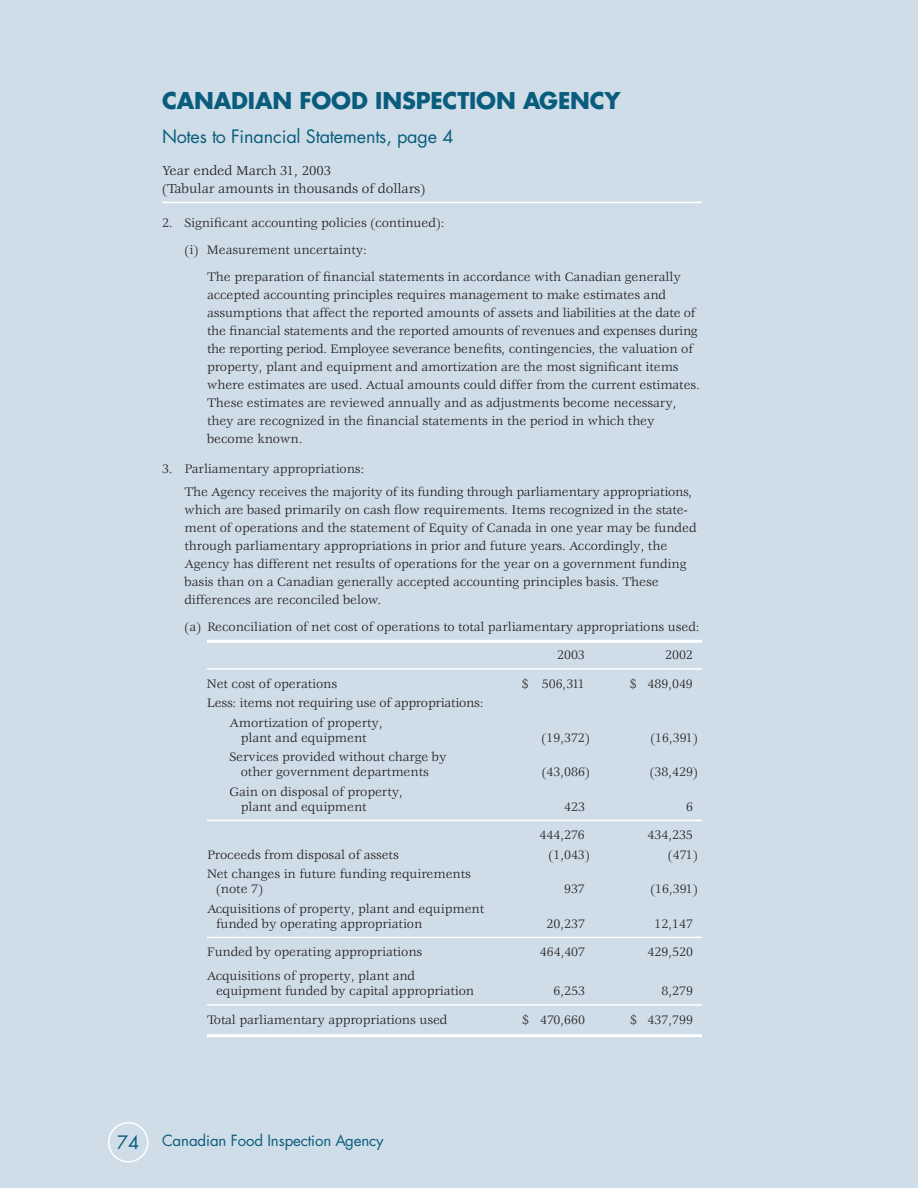
<style>
.page{position:relative;width:918px;height:1188px;background:#cfdde8}
.page>*{position:absolute;margin:0;border:0;box-sizing:border-box;transform-origin:0 0}
.t1{font:700 22.5px "Futura";letter-spacing:-.005em;color:#0a5c7d}
.t2{font:18px "Futura";letter-spacing:-.005em;color:#0a5c7d}
.t3{font:15px "Futura";letter-spacing:-.005em;color:#0a5c7d}
.t4{font:14.25px/18px "Veljovic";letter-spacing:-.005em;color:#231f20}
.t5{font:13.5px/18px "Veljovic";letter-spacing:-.005em;color:#231f20}
</style>
<div class="page">
<hr style="left:162px;top:202px;width:540px;height:1px;background:#fff">
<hr style="left:207px;top:640px;width:495px;height:3px;background:#fff">
<hr style="left:207px;top:668px;width:495px;height:2px;background:#fff">
<hr style="left:207px;top:820px;width:495px;height:1px;background:#fff">
<hr style="left:207px;top:937px;width:495px;height:1px;background:#fff">
<hr style="left:207px;top:1004px;width:495px;height:2px;background:#fff">
<hr style="left:207px;top:1034px;width:495px;height:3px;background:#fff">
<svg style="left:108px;top:1122px;width:40px;height:41px"></svg>
<h1 class="t1" style="left:162px;top:90px;width:460px">CANADIAN FOOD INSPECTION AGENCY</h1>
<h2 class="t2" style="left:162px;top:128px;width:293px">Notes to Financial Statements, page 4</h2>
<p class="t4" style="left:162px;top:162px;width:265px">Year ended March 31, 2003<br>(Tabular amounts in thousands of dollars)</p>
<p class="t5" style="left:185px;top:210px;width:262px;line-height:27px;text-indent:-23px">2. Significant accounting policies (continued): (i) Measurement uncertainty:</p>
<p class="t5" style="left:207px;top:269px;width:494px">The preparation of financial statements in accordance with Canadian generally accepted accounting principles requires management to make estimates and assumptions that affect the reported amounts of assets and liabilities at the date of the financial statements and the reported amounts of revenues and expenses during the reporting period. Employee severance benefits, contingencies, the valuation of property, plant and equipment and amortization are the most significant items where estimates are used. Actual amounts could differ from the current estimates.<br>These estimates are reviewed annually and as adjustments become necessary, they are recognized in the financial statements in the period in which they become known.</p>
<p class="t5" style="left:185px;top:459px;width:509px;line-height:22.5px;text-indent:-23px">3. Parliamentary appropriations:<br>The Agency receives the majority of its funding through parliamentary appropriations,</p>
<p class="t5" style="left:185px;top:501px;width:514px">which are based primarily on cash flow requirements. Items recognized in the state&shy;ment of operations and the statement of Equity of Canada in one year may be funded through parliamentary appropriations in prior and future years. Accordingly, the Agency has different net results of operations for the year on a government funding basis than on a Canadian generally accepted accounting principles basis. These differences are reconciled below.</p>
<p class="t5" style="left:557px;top:613px;width:144px;line-height:28.5px;text-indent:-373px">(a) Reconciliation of net cost of operations to total parliamentary appropriations used:<br>2003</p>
<p class="t5" style="left:665px;top:647px;width:29px">2002</p>
<p class="t5" style="left:207px;top:675px;width:132px">Net cost of operations</p>
<p class="t5" style="left:522px;top:675px;width:65px">$ 506,311</p>
<p class="t5" style="left:630px;top:675px;width:65px">$ 489,049</p>
<p class="t5" style="left:229px;top:694px;width:256px;line-height:19.5px;text-indent:-23px">Less: items not requiring use of appropriations:<br>Amortization of property,</p>
<p class="t5" style="left:241px;top:729px;width:127px">plant and equipment</p>
<p class="t5" style="left:542px;top:729px;width:50px">(19,372)</p>
<p class="t5" style="left:650px;top:729px;width:49px">(16,391)</p>
<p class="t5" style="left:229px;top:750px;width:219px;line-height:15px;text-align:center">Services provided without charge by other government departments</p>
<p class="t5" style="left:542px;top:764px;width:50px">(43,086)</p>
<p class="t5" style="left:650px;top:764px;width:50px">(38,429)</p>
<p class="t5" style="left:241px;top:785px;width:164px;line-height:15px;text-indent:-11px">Gain on disposal of property, plant and equipment</p>
<p class="t5" style="left:564px;top:798px;width:22px">423</p>
<p class="t5" style="left:686px;top:798px;width:9px">6</p>
<p class="t5" style="left:540px;top:827px;width:47px">444,276</p>
<p class="t5" style="left:648px;top:827px;width:47px">434,235</p>
<p class="t5" style="left:207px;top:846px;width:193px">Proceeds from disposal of assets</p>
<p class="t5" style="left:549px;top:846px;width:43px">(1,043)</p>
<p class="t5" style="left:668px;top:846px;width:31px">(471)</p>
<p class="t5" style="left:216px;top:867px;width:257px;line-height:15px;text-indent:-9px">Net changes in future funding requirements (note 7)</p>
<p class="t5" style="left:564px;top:881px;width:22px">937</p>
<p class="t5" style="left:650px;top:881px;width:49px">(16,391)</p>
<p class="t5" style="left:216px;top:902px;width:270px;line-height:15px;text-indent:-9px">Acquisitions of property, plant and equipment funded by operating appropriation</p>
<p class="t5" style="left:547px;top:915px;width:40px">20,237</p>
<p class="t5" style="left:655px;top:915px;width:40px">12,147</p>
<p class="t5" style="left:207px;top:944px;width:217px">Funded by operating appropriations</p>
<p class="t5" style="left:540px;top:944px;width:47px">464,407</p>
<p class="t5" style="left:648px;top:944px;width:47px">429,520</p>
<p class="t5" style="left:216px;top:969px;width:260px;line-height:15px;text-indent:-9px">Acquisitions of property, plant and equipment funded by capital appropriation</p>
<p class="t5" style="left:554px;top:983px;width:33px">6,253</p>
<p class="t5" style="left:662px;top:983px;width:33px">8,279</p>
<p class="t5" style="left:207px;top:1011px;width:242px">Total parliamentary appropriations used</p>
<p class="t5" style="left:522px;top:1011px;width:65px">$ 470,660</p>
<p class="t5" style="left:630px;top:1011px;width:65px">$ 437,799</p>
<h2 class="t2" style="left:117px;top:1134px;width:24px">74</h2>
<p class="t3" style="left:162px;top:1134px;width:223px">Canadian Food Inspection Agency</p>
</div>
